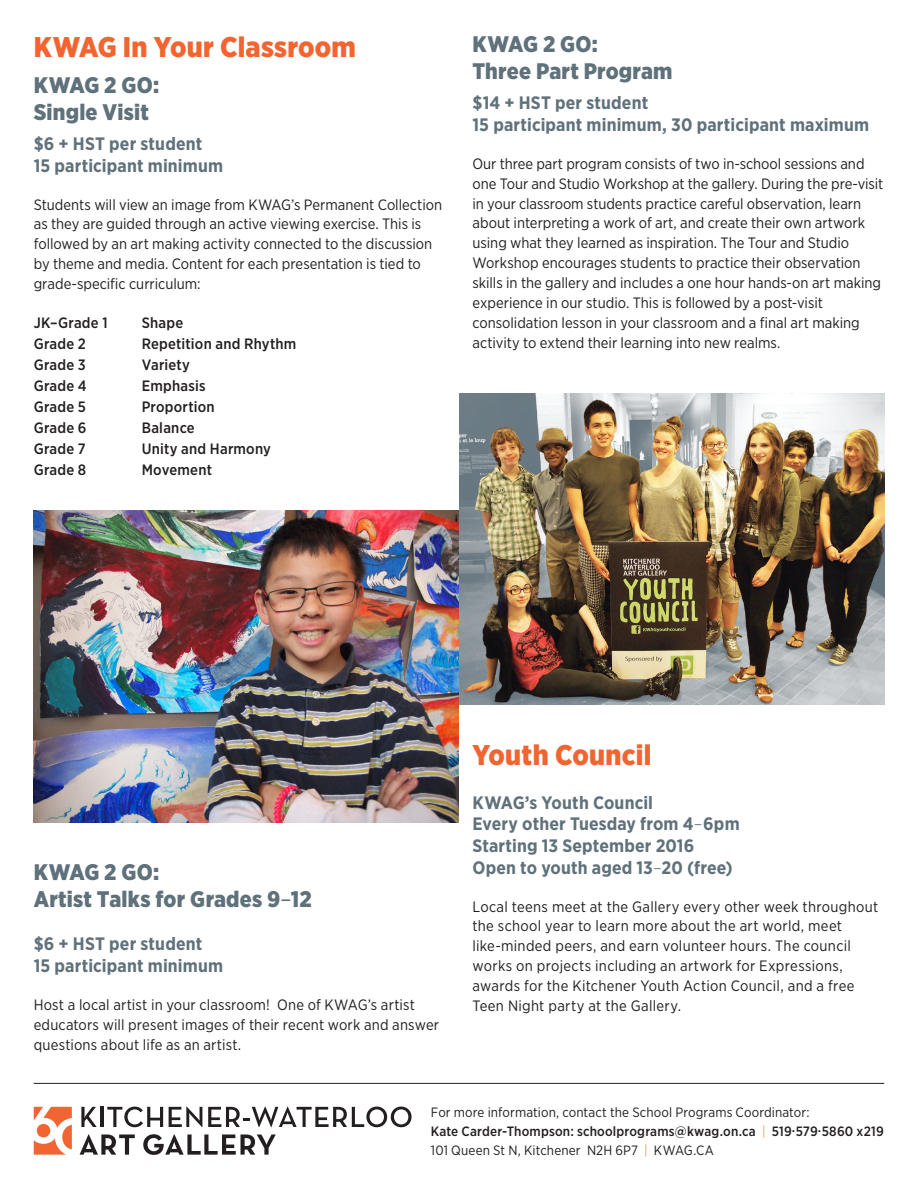
<style>
.page{position:relative;width:918px;height:1188px;background:#fff}
.page>*{position:absolute;margin:0;border:0;box-sizing:border-box;transform-origin:0 0}
.t1{font:900 28.5px "Gotham Narrow";letter-spacing:.01em;color:#f26430}
.t2{font:900 22.5px/27px "Gotham Narrow";letter-spacing:.01em;color:#5f717b}
.t3{font:700 18px/21.6px "Gotham Narrow";letter-spacing:.01em;color:#5f717b}
.t4{font:15px/19.8px "Gotham Narrow";color:#231f20}
.t5{font:15px/19.8px "Gotham Narrow";letter-spacing:.02em;color:#231f20}
.t6{font:500 15px "Gotham Narrow";letter-spacing:.015em;color:#231f20}
.t7{font:13.5px/18.8px "Gotham Narrow";letter-spacing:.01em;color:#231f20}
.s1{font-weight:400}
.s2{font-weight:300}
.s3{font-weight:500}
.s4{font-weight:300;color:#f26430}
</style>
<div class="page">
<img style="left:34px;top:511px;width:425px;height:312px">
<img style="left:459px;top:393px;width:425px;height:312px">
<svg style="left:81px;top:1107px;width:16px;height:20px"></svg>
<hr style="left:100px;top:1107px;width:4px;height:20px;background:#231f20">
<svg style="left:107px;top:1107px;width:56px;height:20px"></svg>
<svg style="left:169px;top:1107px;width:33px;height:20px"></svg>
<svg style="left:208px;top:1107px;width:204px;height:20px"></svg>
<svg style="left:80px;top:1134px;width:55px;height:21px"></svg>
<svg style="left:143px;top:1134px;width:133px;height:21px"></svg>
<svg style="left:34px;top:1107px;width:38px;height:48px"></svg>
<hr style="left:34px;top:1083px;width:850px;height:1px;background:#231f20">
<p class="t1" style="left:34px;top:28px;width:324px">KWAG In Your Classroom</p>
<p class="t2" style="left:34px;top:71px;width:127px">KWAG 2 GO:<br>Single Visit</p>
<p class="t3" style="left:34px;top:133px;width:191px">$6 + HST per student<br>15 participant minimum</p>
<p class="t4" style="left:34px;top:194px;width:410px">Students will view an image from KWAG’s Permanent Collection as they are guided through an active viewing exercise. This is followed by an art making activity connected to the discussion by theme and media. Content for each presentation is tied to grade-specific curriculum:</p>
<p class="t6" style="left:34px;top:313px;width:75px">JK–Grade 1</p>
<p class="t6" style="left:142px;top:313px;width:43px">Shape</p>
<p class="t6" style="left:34px;top:334px;width:54px">Grade 2</p>
<p class="t6" style="left:142px;top:334px;width:156px">Repetition and Rhythm</p>
<p class="t6" style="left:34px;top:355px;width:54px">Grade 3</p>
<p class="t6" style="left:142px;top:355px;width:50px">Variety</p>
<p class="t6" style="left:34px;top:376px;width:55px">Grade 4</p>
<p class="t6" style="left:142px;top:376px;width:65px">Emphasis</p>
<p class="t6" style="left:34px;top:397px;width:54px">Grade 5</p>
<p class="t6" style="left:142px;top:397px;width:74px">Proportion</p>
<p class="t6" style="left:34px;top:418px;width:54px">Grade 6</p>
<p class="t6" style="left:142px;top:418px;width:55px">Balance</p>
<p class="t6" style="left:34px;top:439px;width:54px">Grade 7</p>
<p class="t6" style="left:142px;top:439px;width:131px">Unity and Harmony</p>
<p class="t6" style="left:34px;top:460px;width:54px">Grade 8</p>
<p class="t6" style="left:142px;top:460px;width:72px">Movement</p>
<p class="t2" style="left:472px;top:30px;width:202px">KWAG 2 GO:<br>Three Part Program</p>
<p class="t3" style="left:472px;top:92px;width:398px">$14 + HST per student<br>15 participant minimum, 30 participant maximum</p>
<p class="t4" style="left:472px;top:153px;width:412px">Our three part program consists of two in-school sessions and one Tour and Studio Workshop at the gallery. During the pre-visit in your classroom students practice careful observation, learn about interpreting a work of art, and create their own artwork using what they learned as inspiration. The Tour and Studio Workshop encourages students to practice their observation skills in the gallery and includes a one hour hands-on art making experience in our studio. This is followed by a post-visit consolidation lesson in your classroom and a final art making activity to extend their learning into new realms.</p>
<p class="t2" style="left:34px;top:858px;width:279px">KWAG 2 GO:<br>Artist Talks for Grades 9<span class="s1">–</span>12</p>
<p class="t3" style="left:34px;top:933px;width:170px">$6 + HST per student</p>
<p class="t3" style="left:34px;top:955px;width:191px">15 participant minimum</p>
<p class="t4" style="left:34px;top:994px;width:407px">Host a local artist in your classroom! One of KWAG’s artist educators will present images of their recent work and answer questions about life as an artist.</p>
<p class="t1" style="left:472px;top:736px;width:180px">Youth Council</p>
<p class="t3" style="left:472px;top:792px;width:269px">KWAG’s Youth Council<br>Every other Tuesday from 4<span class="s2">–</span>6pm<br>Starting 13 September 2016</p>
<p class="t3" style="left:472px;top:856px;width:262px">Open to youth aged 13<span class="s2">–</span>20 (free)</p>
<p class="t5" style="left:472px;top:896px;width:407px">Local teens meet at the Gallery every other week throughout the school year to learn more about the art world, meet like-minded peers, and earn volunteer hours. The council works on projects including an artwork for Expressions, awards for the Kitchener Youth Action Council, and a free Teen Night party at the Gallery.</p>
<p class="t7" style="left:431px;top:1103px;width:454px">For more information, contact the School Programs Coordinator:<br><span class="s3">Kate Carder-Thompson: schoolprograms@kwag.on.ca</span> <span class="s4">|</span> <span class="s3">519</span><sup>.</sup><span class="s3">579</span><sup>.</sup><span class="s3">5860 x219<br></span>101 Queen St N, Kitchener N2H 6P7 <span class="s4">|</span> KWAG.CA</p>
</div>
